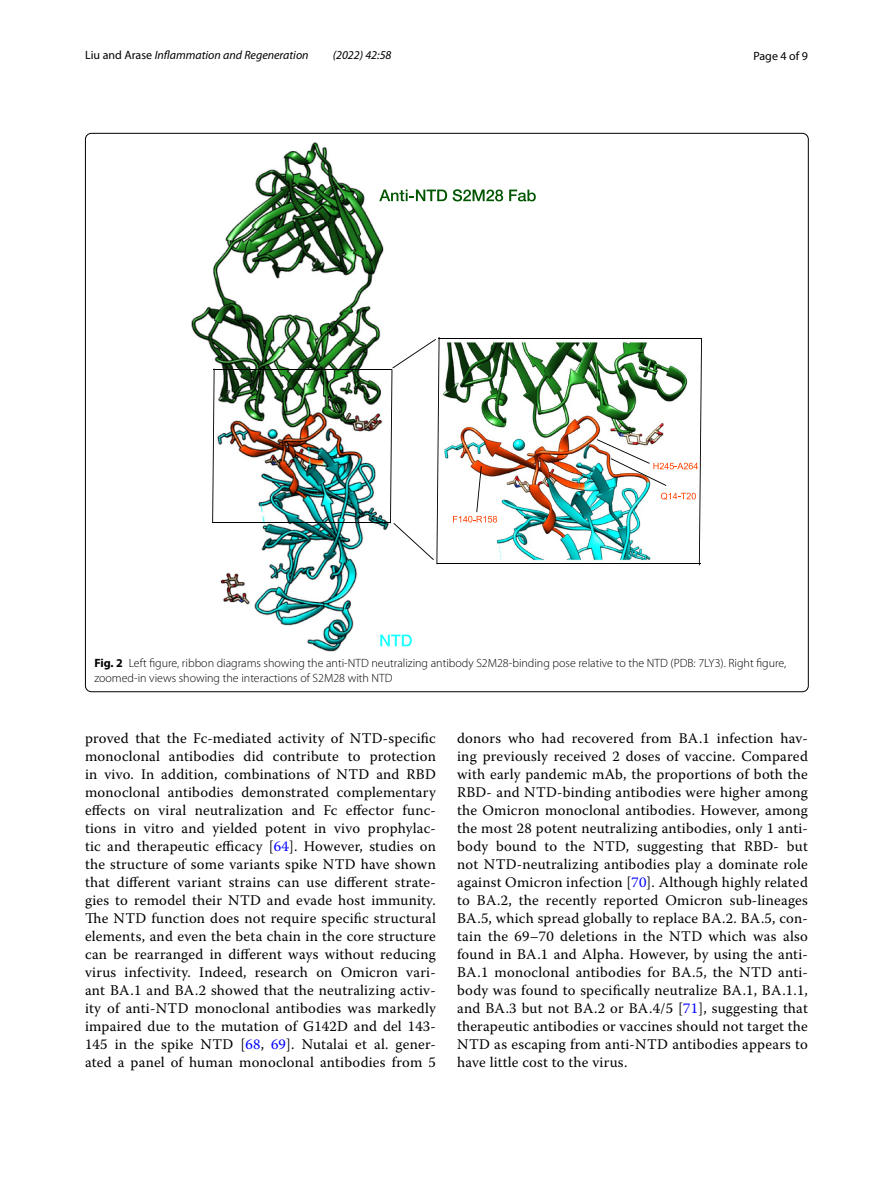
<style>
.page{position:relative;width:893px;height:1187px;background:#fff}
.page>*{position:absolute;margin:0;border:0;box-sizing:border-box;transform-origin:0 0}
.t1{font:14.7px/18px "Warnock Pro";letter-spacing:.015em;color:#000;text-align:justify}
.t2{font:300 12px/15px "Myriad Pro";color:#000}
.t3{font:italic 12px "Myriad Pro";color:#000}
.t4{font:12px "Myriad Pro";color:#000}
.s1{font-style:normal}
.s2{font-weight:700}
.s3{color:#00f}
</style>
<div class="page">
<img style="left:192px;top:142px;width:405px;height:509px">
<hr style="left:438px;top:338px;width:263px;height:1px;background:#000">
<hr style="left:437px;top:563px;width:263px;height:1px;background:#000">
<svg style="left:212px;top:368px;width:3px;height:154px"></svg>
<hr style="left:213px;top:369px;width:179px;height:1px;background:#000">
<hr style="left:213px;top:521px;width:178px;height:1px;background:#000">
<svg style="left:390px;top:337px;width:50px;height:227px"></svg>
<svg style="left:380px;top:634px;width:32px;height:12px"></svg>
<img style="left:597px;top:338px;width:105px;height:227px">
<svg style="left:453px;top:466px;width:44px;height:56px"></svg>
<svg style="left:379px;top:189px;width:68px;height:12px"></svg>
<svg style="left:453px;top:189px;width:50px;height:12px"></svg>
<svg style="left:509px;top:189px;width:27px;height:12px"></svg>
<p class="t3" style="left:85px;top:48px;width:225px"><span class="s1">Liu and Arase</span> Inflammation and Regeneration</p>
<p class="t3" style="left:333px;top:48px;width:60px">(2022) 42:58</p>
<p class="t4" style="left:753px;top:48px;width:56px">Page 4 of 9</p>
<p class="t2" style="left:94px;top:655px;width:693px"><span class="s2">Fig. 2</span> Left figure, ribbon diagrams showing the anti-NTD neutralizing antibody S2M28-binding pose relative to the NTD (PDB: 7LY3). Right figure, zoomed-in views showing the interactions of S2M28 with NTD</p>
<p class="t1" style="left:85px;top:729px;width:352px">proved that the Fc-mediated activity of NTD-specific monoclonal antibodies did contribute to protection in vivo. In addition, combinations of NTD and RBD monoclonal antibodies demonstrated complementary effects on viral neutralization and Fc effector func&shy;tions in vitro and yielded potent in vivo prophylac&shy;tic and therapeutic efficacy [<span class="s3">64</span>]. However, studies on the structure of some variants spike NTD have shown that different variant strains can use different strate&shy;gies to remodel their NTD and evade host immunity.<br>The NTD function does not require specific structural elements, and even the beta chain in the core structure can be rearranged in different ways without reducing virus infectivity. Indeed, research on Omicron vari&shy;ant BA.1 and BA.2 showed that the neutralizing activ&shy;ity of anti-NTD monoclonal antibodies was markedly impaired due to the mutation of G142D and del 143- 145 in the spike NTD [<span class="s3">68</span>, <span class="s3">69</span>]. Nutalai et al. gener&shy;ated a panel of human monoclonal antibodies from 5</p>
<p class="t1" style="left:457px;top:729px;width:352px">donors who had recovered from BA.1 infection hav&shy;ing previously received 2 doses of vaccine. Compared with early pandemic mAb, the proportions of both the RBD- and NTD-binding antibodies were higher among the Omicron monoclonal antibodies. However, among the most 28 potent neutralizing antibodies, only 1 anti&shy;body bound to the NTD, suggesting that RBD- but not NTD-neutralizing antibodies play a dominate role against Omicron infection [<span class="s3">70</span>]. Although highly related to BA.2, the recently reported Omicron sub-lineages BA.5, which spread globally to replace BA.2. BA.5, con&shy;tain the 69–70 deletions in the NTD which was also found in BA.1 and Alpha. However, by using the anti-BA.1 monoclonal antibodies for BA.5, the NTD anti&shy;body was found to specifically neutralize BA.1, BA.1.1, and BA.3 but not BA.2 or BA.4/5 [<span class="s3">71</span>], suggesting that therapeutic antibodies or vaccines should not target the NTD as escaping from anti-NTD antibodies appears to have little cost to the virus.</p>
</div>
